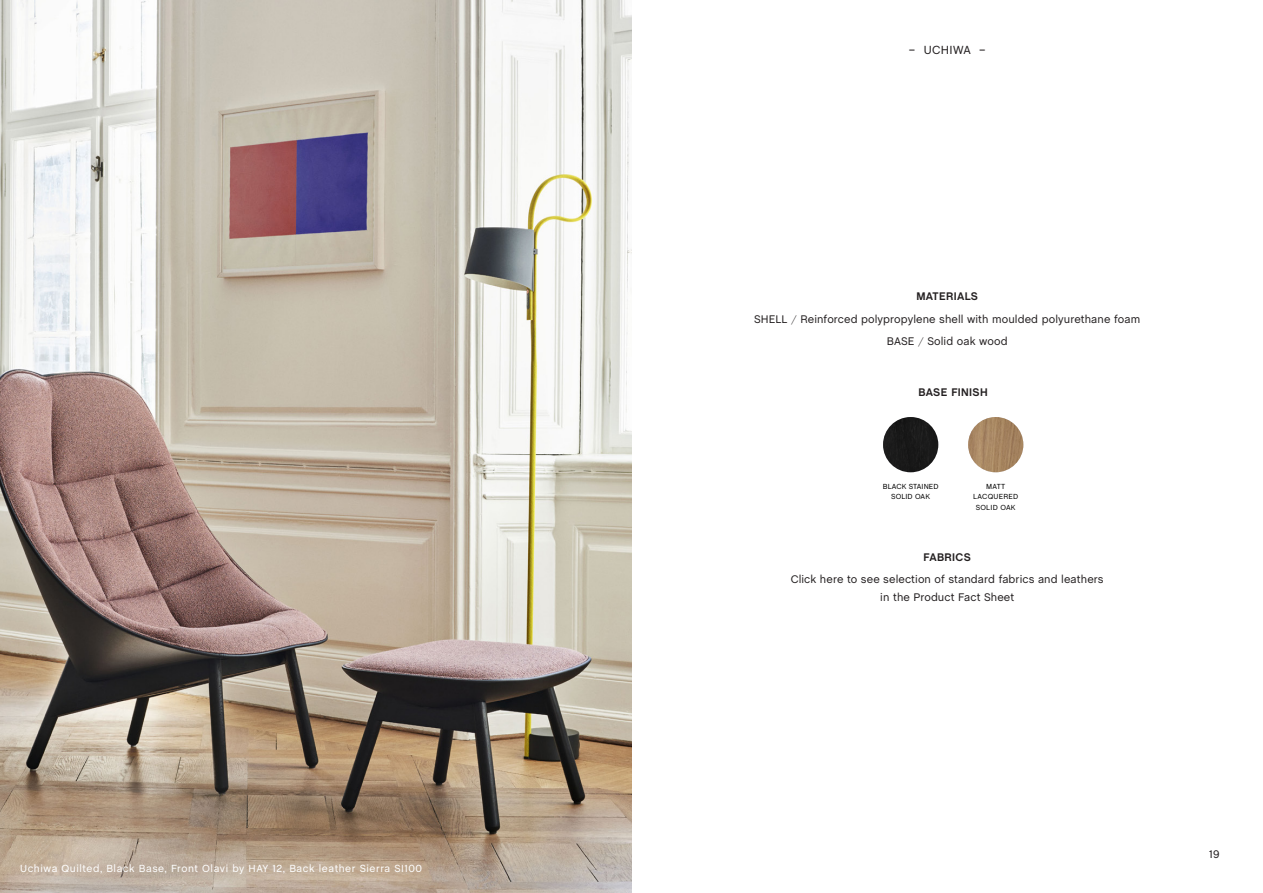
<style>
.page{position:relative;width:1263px;height:893px;background:#fff}
.page>*{position:absolute;margin:0;border:0;box-sizing:border-box;transform-origin:0 0}
.t1{font:12px "Chalet";letter-spacing:.03em;color:#231f20}
._05_Body_Centre{font:11.25px/18px "Chalet";letter-spacing:.01em;color:#231f20;text-align:center}
._04_Body_Titel_Centr{font:700 11.25px "Chalet";letter-spacing:.03em;color:#231f20}
._08_Caption_text{font:10.5px "Chalet";letter-spacing:.05em;color:#fff}
._07_Infotext_Small{font:7.5px/10.5px "Chalet";letter-spacing:.03em;color:#000;text-align:center}
._07_Infotext_Small-2{font:7.5px "Chalet";letter-spacing:.01em;color:#000}
.s1{font-family:"New Baskerville"}
</style>
<div class="page">
<img style="left:0;top:0;width:631px;height:893px">
<div style="left:883px;top:417px;width:55px;height:55px;background:#191919;border-radius:28px"></div>
<img style="left:968px;top:417px;width:55px;height:55px;border-radius:28px">
<p class="_08_Caption_text" style="left:20px;top:862px;width:403px">Uchiwa Quilted, Black Base, Front Olavi by HAY 12, Back leather Sierra SI100</p>
<p class="t1" style="left:909px;top:43px;width:78px">– UCHIWA –</p>
<p class="_04_Body_Titel_Centr" style="left:916px;top:290px;width:63px">MATERIALS</p>
<p class="_05_Body_Centre" style="left:754px;top:310px;width:388px">SHELL <span class="s1">/</span> Reinforced polypropylene shell with moulded polyurethane foam</p>
<p class="_05_Body_Centre" style="left:887px;top:332px;width:122px">BASE <span class="s1">/</span> Solid oak wood</p>
<p class="_04_Body_Titel_Centr" style="left:918px;top:385px;width:71px">BASE FINISH</p>
<p class="_07_Infotext_Small-2" style="left:883px;top:482px;width:57px">BLACK STAINED</p>
<p class="_07_Infotext_Small-2" style="left:891px;top:492px;width:40px">SOLID OAK</p>
<p class="_07_Infotext_Small" style="left:973px;top:481px;width:47px">MATT<br>LACQUERED</p>
<p class="_07_Infotext_Small" style="left:976px;top:502px;width:41px">SOLID OAK</p>
<p class="_04_Body_Titel_Centr" style="left:923px;top:550px;width:49px">FABRICS</p>
<p class="_05_Body_Centre" style="left:791px;top:570px;width:314px">Click here to see selection of standard fabrics and leathers in the Product Fact Sheet</p>
<p class="_05_Body_Centre" style="left:1209px;top:845px;width:12px">19</p>
</div>
